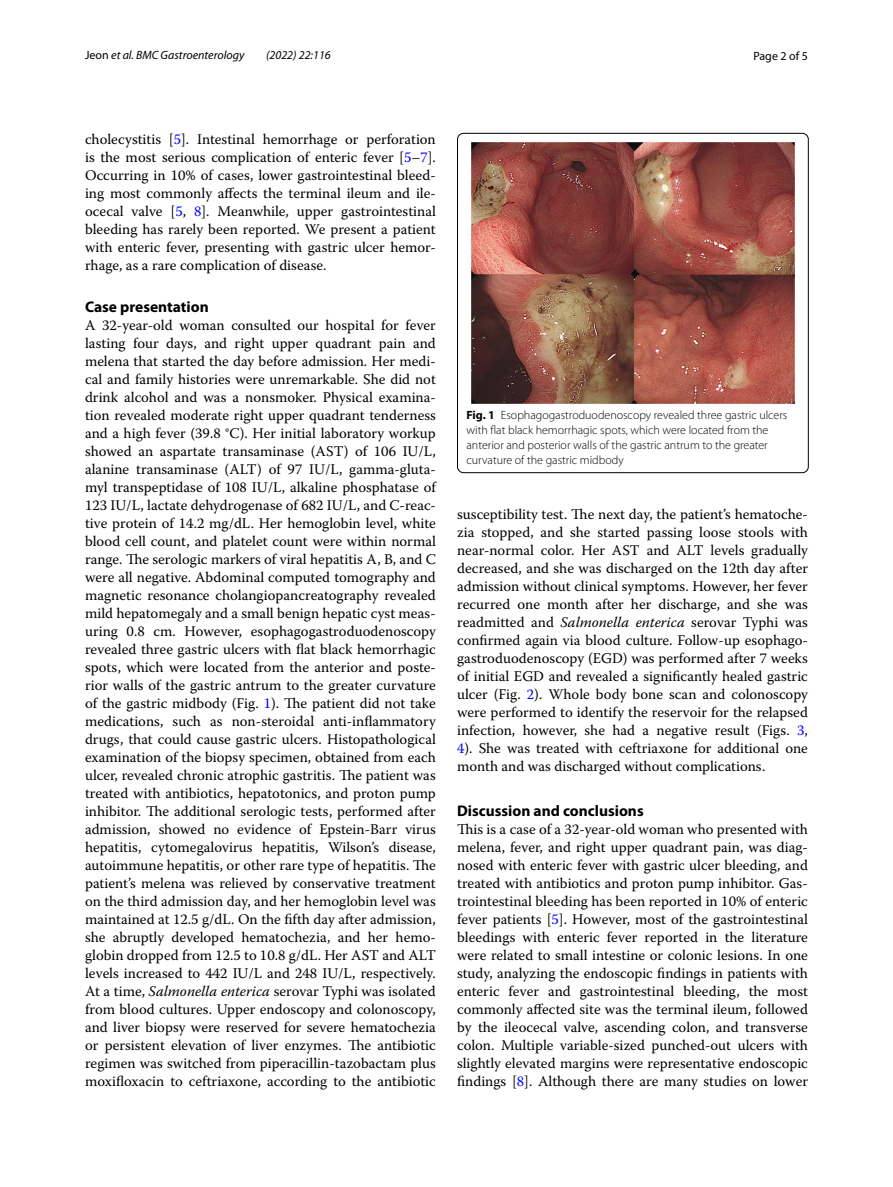
<style>
.page{position:relative;width:893px;height:1187px;background:#fff}
.page>*{position:absolute;margin:0;border:0;box-sizing:border-box;transform-origin:0 0}
.t1{font:700 15.45px "Myriad Pro";color:#000}
.t2{font:14.7px/18px "Warnock Pro";color:#000;text-align:justify}
.t3{font:300 12px/15px "Myriad Pro";color:#000}
.t4{font:italic 12px "Myriad Pro";color:#000}
.t5{font:12px "Myriad Pro";color:#000}
.s1{font-style:normal}
.s2{color:#00f}
.s3{font-style:italic}
.s4{font-weight:700}
</style>
<div class="page">
<img style="left:471px;top:142px;width:323px;height:261px">
<div style="left:457px;top:133px;width:351px;height:340px;border:1px solid #000;border-radius:6px"></div>
<p class="t4" style="left:85px;top:48px;width:161px"><span class="s1">Jeon</span> et al. BMC Gastroenterology</p>
<p class="t4" style="left:266px;top:48px;width:66px">(2022) 22:116</p>
<p class="t5" style="left:753px;top:48px;width:56px">Page 2 of 5</p>
<p class="t2" style="left:85px;top:130px;width:352px">cholecystitis [<span class="s2">5</span>]. Intestinal hemorrhage or perforation is the most serious complication of enteric fever [<span class="s2">5</span>–<span class="s2">7</span>].<br>Occurring in 10% of cases, lower gastrointestinal bleed&shy;ing most commonly affects the terminal ileum and ile&shy;ocecal valve [<span class="s2">5</span>, <span class="s2">8</span>]. Meanwhile, upper gastrointestinal bleeding has rarely been reported. We present a patient with enteric fever, presenting with gastric ulcer hemor&shy;rhage, as a rare complication of disease.</p>
<p class="t1" style="left:85px;top:296px;width:125px">Case presentation</p>
<p class="t2" style="left:85px;top:315px;width:352px">A 32-year-old woman consulted our hospital for fever lasting four days, and right upper quadrant pain and melena that started the day before admission. Her medi&shy;cal and family histories were unremarkable. She did not drink alcohol and was a nonsmoker. Physical examina&shy;tion revealed moderate right upper quadrant tenderness and a high fever (39.8 °C). Her initial laboratory workup showed an aspartate transaminase (AST) of 106 IU/L, alanine transaminase (ALT) of 97 IU/L, gamma-gluta&shy;myl transpeptidase of 108 IU/L, alkaline phosphatase of 123 IU/L, lactate dehydrogenase of 682 IU/L, and C-reac&shy;tive protein of 14.2 mg/dL. Her hemoglobin level, white blood cell count, and platelet count were within normal range. The serologic markers of viral hepatitis A, B, and C were all negative. Abdominal computed tomography and magnetic resonance cholangiopancreatography revealed mild hepatomegaly and a small benign hepatic cyst meas&shy;uring 0.8 cm. However, esophagogastroduodenoscopy revealed three gastric ulcers with flat black hemorrhagic spots, which were located from the anterior and poste&shy;rior walls of the gastric antrum to the greater curvature of the gastric midbody (Fig. <span class="s2">1</span>). The patient did not take medications, such as non-steroidal anti-inflammatory drugs, that could cause gastric ulcers. Histopathological examination of the biopsy specimen, obtained from each ulcer, revealed chronic atrophic gastritis. The patient was treated with antibiotics, hepatotonics, and proton pump inhibitor. The additional serologic tests, performed after admission, showed no evidence of Epstein-Barr virus hepatitis, cytomegalovirus hepatitis, Wilson’s disease, autoimmune hepatitis, or other rare type of hepatitis. The patient’s melena was relieved by conservative treatment on the third admission day, and her hemoglobin level was maintained at 12.5 g/dL. On the fifth day after admission, she abruptly developed hematochezia, and her hemo&shy;globin dropped from 12.5 to 10.8 g/dL. Her AST and ALT levels increased to 442 IU/L and 248 IU/L, respectively.<br>At a time, <span class="s3">Salmonella enterica</span> serovar Typhi was isolated from blood cultures. Upper endoscopy and colonoscopy, and liver biopsy were reserved for severe hematochezia or persistent elevation of liver enzymes. The antibiotic regimen was switched from piperacillin-tazobactam plus moxifloxacin to ceftriaxone, according to the antibiotic</p>
<p class="t3" style="left:466px;top:407px;width:322px"><span class="s4">Fig. 1</span> Esophagogastroduodenoscopy revealed three gastric ulcers with flat black hemorrhagic spots, which were located from the anterior and posterior walls of the gastric antrum to the greater curvature of the gastric midbody</p>
<p class="t2" style="left:457px;top:505px;width:352px">susceptibility test. The next day, the patient’s hematoche&shy;zia stopped, and she started passing loose stools with near-normal color. Her AST and ALT levels gradually decreased, and she was discharged on the 12th day after admission without clinical symptoms. However, her fever recurred one month after her discharge, and she was readmitted and <span class="s3">Salmonella enterica</span> serovar Typhi was confirmed again via blood culture. Follow-up esophago&shy;gastroduodenoscopy (EGD) was performed after 7 weeks of initial EGD and revealed a significantly healed gastric ulcer (Fig. <span class="s2">2</span>). Whole body bone scan and colonoscopy were performed to identify the reservoir for the relapsed infection, however, she had a negative result (Figs. <span class="s2">3</span>, <span class="s2">4</span>). She was treated with ceftriaxone for additional one month and was discharged without complications.</p>
<p class="t1" style="left:457px;top:800px;width:188px">Discussion and conclusions</p>
<p class="t2" style="left:457px;top:819px;width:352px">This is a case of a 32-year-old woman who presented with melena, fever, and right upper quadrant pain, was diag&shy;nosed with enteric fever with gastric ulcer bleeding, and treated with antibiotics and proton pump inhibitor. Gas&shy;trointestinal bleeding has been reported in 10% of enteric fever patients [<span class="s2">5</span>]. However, most of the gastrointestinal bleedings with enteric fever reported in the literature were related to small intestine or colonic lesions. In one study, analyzing the endoscopic findings in patients with enteric fever and gastrointestinal bleeding, the most commonly affected site was the terminal ileum, followed by the ileocecal valve, ascending colon, and transverse colon. Multiple variable-sized punched-out ulcers with slightly elevated margins were representative endoscopic findings [<span class="s2">8</span>]. Although there are many studies on lower</p>
</div>
